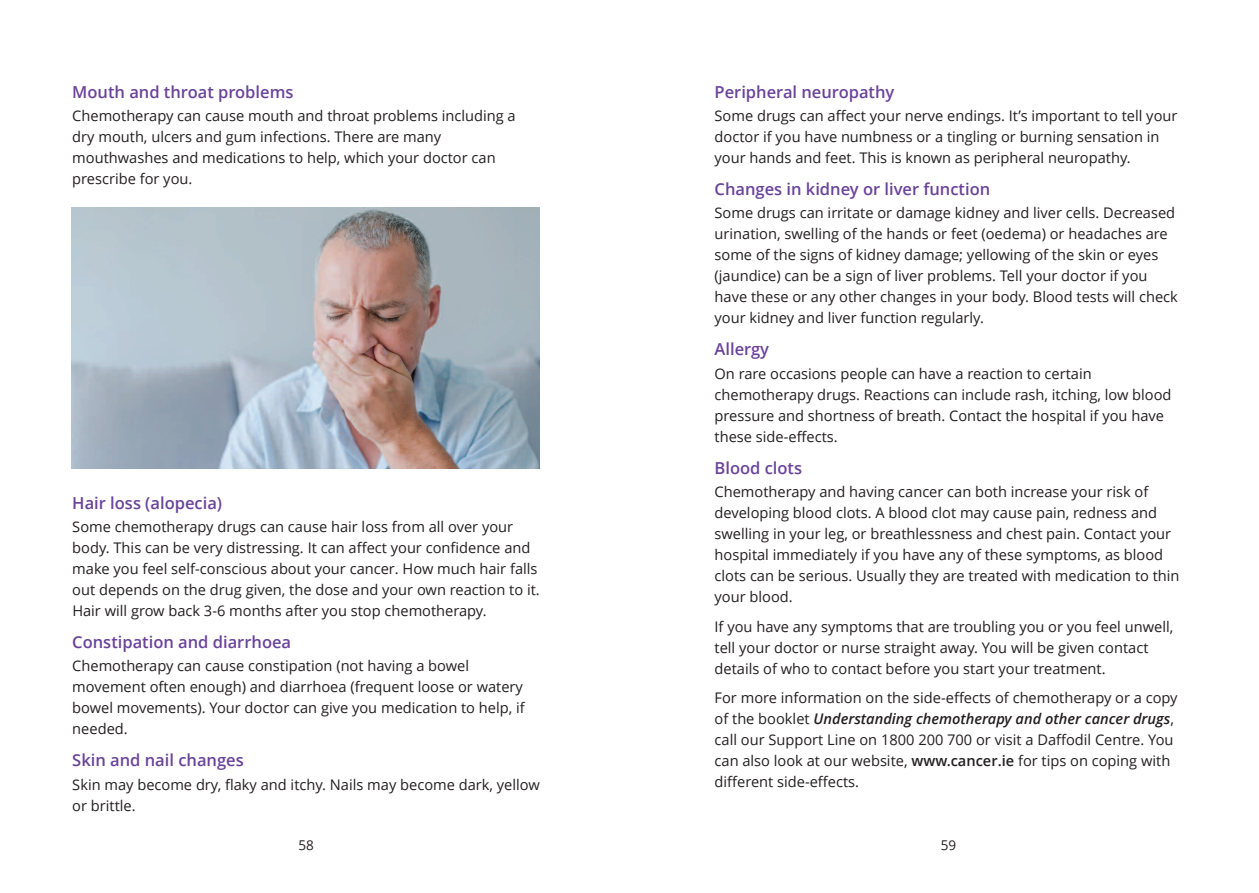
<style>
.page{position:relative;width:1259px;height:893px;background:#fff}
.page>*{position:absolute;margin:0;border:0;box-sizing:border-box;transform-origin:0 0}
.t1{font:600 16.5px "Open Sans";color:#6a439a}
.t2{font:14.7px/21px "Open Sans";color:#231f20}
.t3{font:13.5px "Open Sans";color:#231f20}
.s1{font-weight:600;font-style:italic}
.s2{font-weight:600}
</style>
<div class="page">
<img style="left:71px;top:208px;width:468px;height:261px">
<p class="t1" style="left:72px;top:80px;width:223px">Mouth and throat problems</p>
<p class="t2" style="left:72px;top:105px;width:445px">Chemotherapy can cause mouth and throat problems including a dry mouth, ulcers and gum infections. There are many mouthwashes and medications to help, which your doctor can prescribe for you.</p>
<p class="t1" style="left:72px;top:491px;width:151px">Hair loss (alopecia)</p>
<p class="t2" style="left:72px;top:515px;width:469px">Some chemotherapy drugs can cause hair loss from all over your body. This can be very distressing. It can affect your confidence and make you feel self-conscious about your cancer. How much hair falls out depends on the drug given, the dose and your own reaction to it.<br>Hair will grow back 3-6 months after you stop chemotherapy.</p>
<p class="t1" style="left:72px;top:630px;width:220px">Constipation and diarrhoea</p>
<p class="t2" style="left:72px;top:655px;width:454px">Chemotherapy can cause constipation (not having a bowel movement often enough) and diarrhoea (frequent loose or watery bowel movements). Your doctor can give you medication to help, if needed.</p>
<p class="t1" style="left:72px;top:749px;width:173px">Skin and nail changes</p>
<p class="t2" style="left:72px;top:773px;width:469px">Skin may become dry, flaky and itchy. Nails may become dark, yellow or brittle.</p>
<p class="t3" style="left:298px;top:836px;width:17px">58</p>
<p class="t1" style="left:714px;top:80px;width:181px">Peripheral neuropathy</p>
<p class="t2" style="left:714px;top:105px;width:464px">Some drugs can affect your nerve endings. It’s important to tell your doctor if you have numbness or a tingling or burning sensation in your hands and feet. This is known as peripheral neuropathy.</p>
<p class="t1" style="left:714px;top:177px;width:277px">Changes in kidney or liver function</p>
<p class="t2" style="left:714px;top:202px;width:465px">Some drugs can irritate or damage kidney and liver cells. Decreased urination, swelling of the hands or feet (oedema) or headaches are some of the signs of kidney damage; yellowing of the skin or eyes (jaundice) can be a sign of liver problems. Tell your doctor if you have these or any other changes in your body. Blood tests will check your kidney and liver function regularly.</p>
<p class="t1" style="left:714px;top:338px;width:56px">Allergy</p>
<p class="t2" style="left:714px;top:362px;width:458px">On rare occasions people can have a reaction to certain chemotherapy drugs. Reactions can include rash, itching, low blood pressure and shortness of breath. Contact the hospital if you have these side-effects.</p>
<p class="t1" style="left:714px;top:456px;width:89px">Blood clots</p>
<p class="t2" style="left:714px;top:481px;width:466px">Chemotherapy and having cancer can both increase your risk of developing blood clots. A blood clot may cause pain, redness and swelling in your leg, or breathlessness and chest pain. Contact your hospital immediately if you have any of these symptoms, as blood clots can be serious. Usually they are treated with medication to thin your blood.</p>
<p class="t2" style="left:714px;top:615px;width:460px">If you have any symptoms that are troubling you or you feel unwell, tell your doctor or nurse straight away. You will be given contact details of who to contact before you start your treatment.</p>
<p class="t2" style="left:714px;top:687px;width:464px">For more information on the side-effects of chemotherapy or a copy of the booklet <span class="s1">Understanding chemotherapy and other cancer drugs</span>, call our Support Line on 1800 200 700 or visit a Daffodil Centre. You can also look at our website, <span class="s2">www.cancer.ie</span> for tips on coping with different side-effects.</p>
<p class="t3" style="left:940px;top:836px;width:17px">59</p>
</div>
